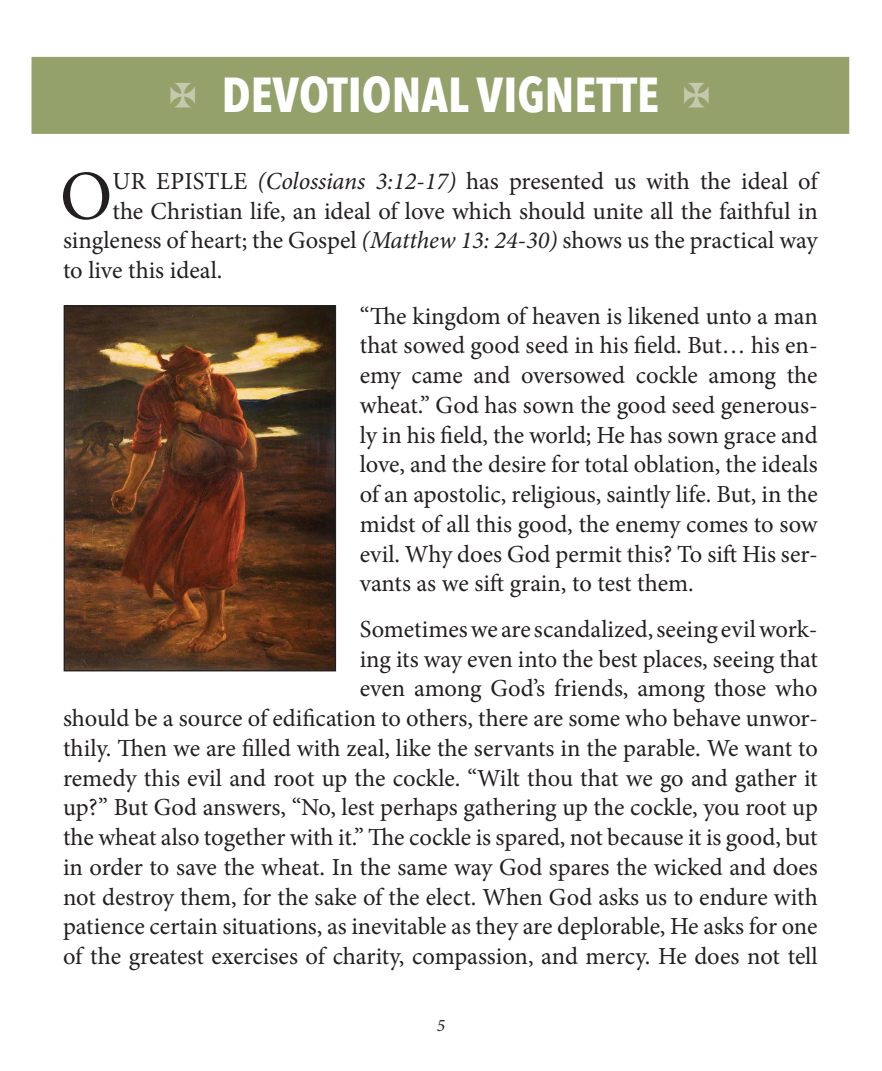
<style>
.page{position:relative;width:882px;height:1071px;background:#fff}
.page>*{position:absolute;margin:0;border:0;box-sizing:border-box;transform-origin:0 0}
.t1{font:70.35px "Minion Pro";color:#231f20}
.t2{font:700 49px "Avenir Next Condensed";color:#fff}
.t3{font:24.5px/29.8px "Minion Pro";letter-spacing:-.005em;color:#231f20;text-align:justify}
.t4{font:italic 17.5px "Minion Pro";color:#231f20}
.s1{font-style:italic}
</style>
<div class="page">
<div style="left:32px;top:57px;width:817px;height:77px;background:#94a16b"></div>
<img style="left:66px;top:307px;width:268px;height:362px">
<div style="left:64px;top:305px;width:272px;height:366px;border:1px solid #231f20"></div>
<h2 class="t2" style="left:170px;top:65px;width:542px"><sup>+</sup> DEVOTIONAL VIGNETTE <sup>+</sup></h2>
<h1 class="t1" style="left:60px;top:149px;width:54px">O</h1>
<p class="t3" style="left:113px;top:166px;width:707px">UR EPISTLE <span class="s1">(Colossians 3:12-17)</span> has presented us with the ideal of</p>
<p class="t3" style="left:112px;top:196px;width:707px">the Christian life, an ideal of love which should unite all the faithful in</p>
<p class="t3" style="left:63px;top:226px;width:756px">singleness of heart; the Gospel <span class="s1">(Matthew 13: 24-30)</span> shows us the practical way</p>
<p class="t3" style="left:63px;top:256px;width:161px">to live this ideal.</p>
<p class="t3" style="left:360px;top:301px;width:460px">“The kingdom of heaven is likened unto a man that sowed good seed in his field. But… his en&shy;emy came and oversowed cockle among the wheat.” God has sown the good seed generous&shy;ly in his field, the world; He has sown grace and love, and the desire for total oblation, the ideals of an apostolic, religious, saintly life. But, in the midst of all this good, the enemy comes to sow evil. Why does God permit this? To sift His ser&shy;vants as we sift grain, to test them.</p>
<p class="t3" style="left:63px;top:614px;width:756px;text-align:right">Sometimes we are scandalized, seeing evil work-<br>ing its way even into the best places, seeing that<br>even among God’s friends, among those who<br>should be a source of edification to others, there are some who behave unwor&shy;thily. Then we are filled with zeal, like the servants in the parable. We want to remedy this evil and root up the cockle. “Wilt thou that we go and gather it up?” But God answers, “No, lest perhaps gathering up the cockle, you root up the wheat also together with it.” The cockle is spared, not because it is good, but in order to save the wheat. In the same way God spares the wicked and does not destroy them, for the sake of the elect. When God asks us to endure with patience certain situations, as inevitable as they are deplorable, He asks for one of the greatest exercises of charity, compassion, and mercy. He does not tell</p>
<p class="t4" style="left:437px;top:1013px;width:10px">5</p>
</div>
